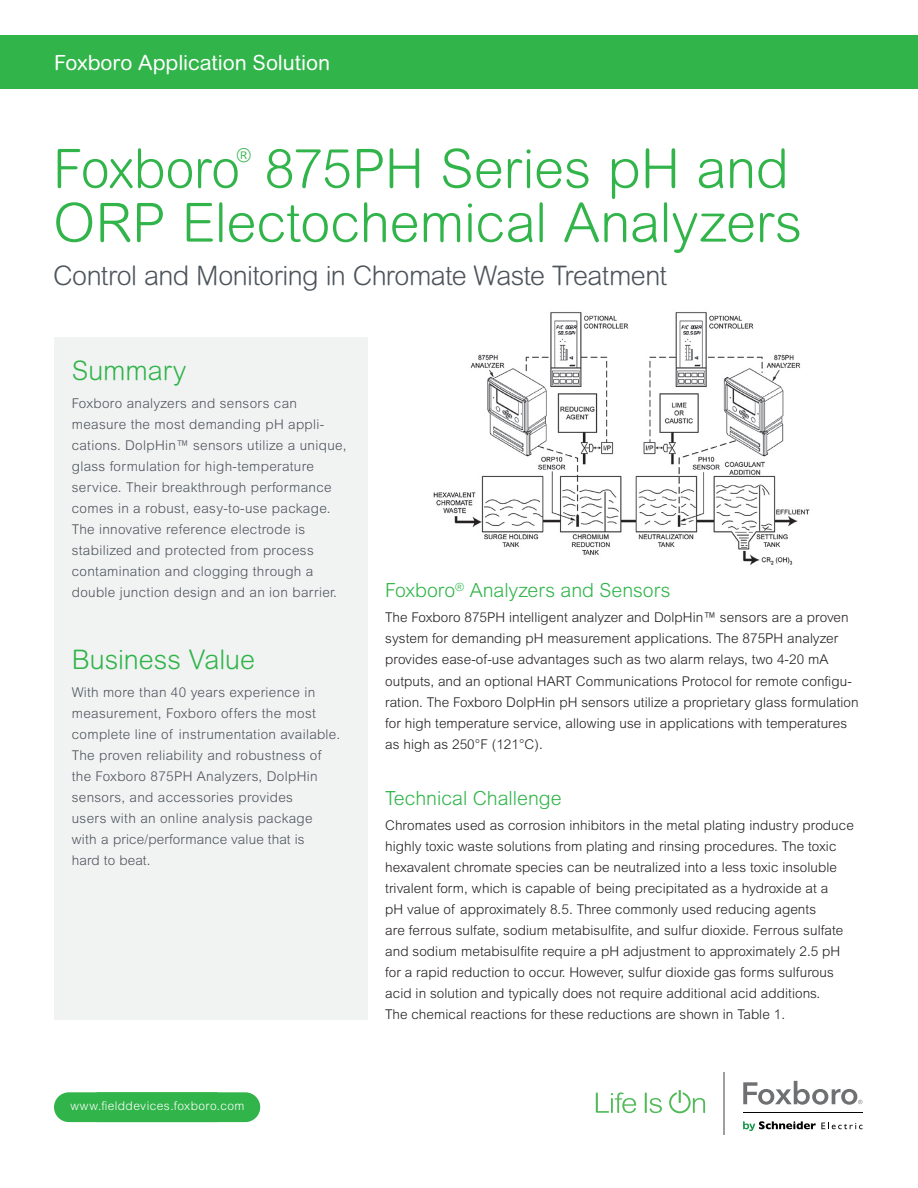
<style>
.page{position:relative;width:918px;height:1188px;background:#fff}
.page>*{position:absolute;margin:0;border:0;box-sizing:border-box;transform-origin:0 0}
.t1{font:300 54px/54px "Arial Rounded MT Std";color:#31b44a;text-align:right}
.t2{font:300 54px "Arial Rounded MT Std";color:#31b44a;scale:.96 1}
.t3{font:300 27px "Arial Rounded MT Std";letter-spacing:-.02em;color:#4d545a}
.t4{font:300 27px "Arial Rounded MT Std";letter-spacing:-.005em;color:#31b44a}
.t5{font:21px "Arial Rounded MT Std";letter-spacing:-.005em;color:#fff}
.t6{font:300 19.5px "Arial MT Std";color:#31b44a}
.t7{font:300 19.2px "Arial Rounded MT Std";color:#31b44a;scale:.96 1}
.t8{font:300 13.5px/21px "Arial MT Std";letter-spacing:.005em;color:#231f20}
.t9{font:300 13.5px/21px "Arial MT Std";letter-spacing:.025em;color:#4d545a}
.t10{font:300 12px "Arial MT Std";letter-spacing:.035em;color:#fff}
</style>
<div class="page">
<div style="left:54px;top:1092px;width:206px;height:30px;background:#31b44a"></div>
<div style="left:0;top:35px;width:918px;height:54px;background:#31b44a"></div>
<svg style="left:596px;top:1092px;width:40px;height:21px"></svg>
<svg style="left:645px;top:1092px;width:17px;height:21px"></svg>
<svg style="left:669px;top:1090px;width:36px;height:23px"></svg>
<hr style="left:724px;top:1072px;width:1px;height:63px;background:#9e9fa3">
<svg style="left:743px;top:1121px;width:120px;height:10px"></svg>
<hr style="left:743px;top:1112px;width:120px;height:1px;background:#040503">
<svg style="left:743px;top:1081px;width:119px;height:24px"></svg>
<img style="left:433px;top:312px;width:377px;height:253px">
<div style="left:55px;top:338px;width:313px;height:682px;background:#f1f3f3"></div>
<h3 class="t5" style="left:54px;top:50px;width:278px">Foxboro Application Solution</h3>
<h1 class="t2" style="left:53px;top:137px;width:196px">Foxboro</h1>
<h3 class="t7" style="left:237px;top:144px;width:17px">®</h3>
<h1 class="t1" style="left:53px;top:141px;width:750px">875PH Series pH and<br>ORP Electochemical Analyzers</h1>
<h2 class="t3" style="left:53px;top:260px;width:615px">Control and Monitoring in Chromate Waste Treatment</h2>
<h2 class="t4" style="left:72px;top:355px;width:116px">Summary</h2>
<p class="t9" style="left:72px;top:392px;width:276px">Foxboro analyzers and sensors can measure the most demanding pH appli&shy;cations. DolpHin™ sensors utilize a unique, glass formulation for high-temperature service. Their breakthrough performance comes in a robust, easy-to-use package.<br>The innovative reference electrode is stabilized and protected from process contamination and clogging through a double junction design and an ion barrier.</p>
<h2 class="t4" style="left:72px;top:644px;width:185px">Business Value</h2>
<p class="t9" style="left:72px;top:682px;width:270px">With more than 40 years experience in measurement, Foxboro offers the most complete line of instrumentation available.<br>The proven reliability and robustness of the Foxboro 875PH Analyzers, DolpHin sensors, and accessories provides<br>users with an online analysis package with a price/performance value that is<br>hard to beat.</p>
<p class="t10" style="left:70px;top:1099px;width:176px">www.fielddevices.foxboro.com</p>
<h3 class="t6" style="left:385px;top:579px;width:287px">Foxboro<sup>®</sup> Analyzers and Sensors</h3>
<p class="t8" style="left:385px;top:607px;width:475px">The Foxboro 875PH intelligent analyzer and DolpHin™ sensors are a proven system for demanding pH measurement applications. The 875PH analyzer provides ease-of-use advantages such as two alarm relays, two 4-20 mA outputs, and an optional HART Communications Protocol for remote configu&shy;ration. The Foxboro DolpHin pH sensors utilize a proprietary glass formulation for high temperature service, allowing use in applications with temperatures as high as 250°F (121°C).</p>
<h3 class="t6" style="left:385px;top:787px;width:178px">Technical Challenge</h3>
<p class="t8" style="left:385px;top:815px;width:470px">Chromates used as corrosion inhibitors in the metal plating industry produce highly toxic waste solutions from plating and rinsing procedures. The toxic hexavalent chromate species can be neutralized into a less toxic insoluble trivalent form, which is capable of being precipitated as a hydroxide at a<br>pH value of approximately 8.5. Three commonly used reducing agents<br>are ferrous sulfate, sodium metabisulfite, and sulfur dioxide. Ferrous sulfate and sodium metabisulfite require a pH adjustment to approximately 2.5 pH for a rapid reduction to occur. However, sulfur dioxide gas forms sulfurous acid in solution and typically does not require additional acid additions.<br>The chemical reactions for these reductions are shown in Table 1.</p>
</div>
